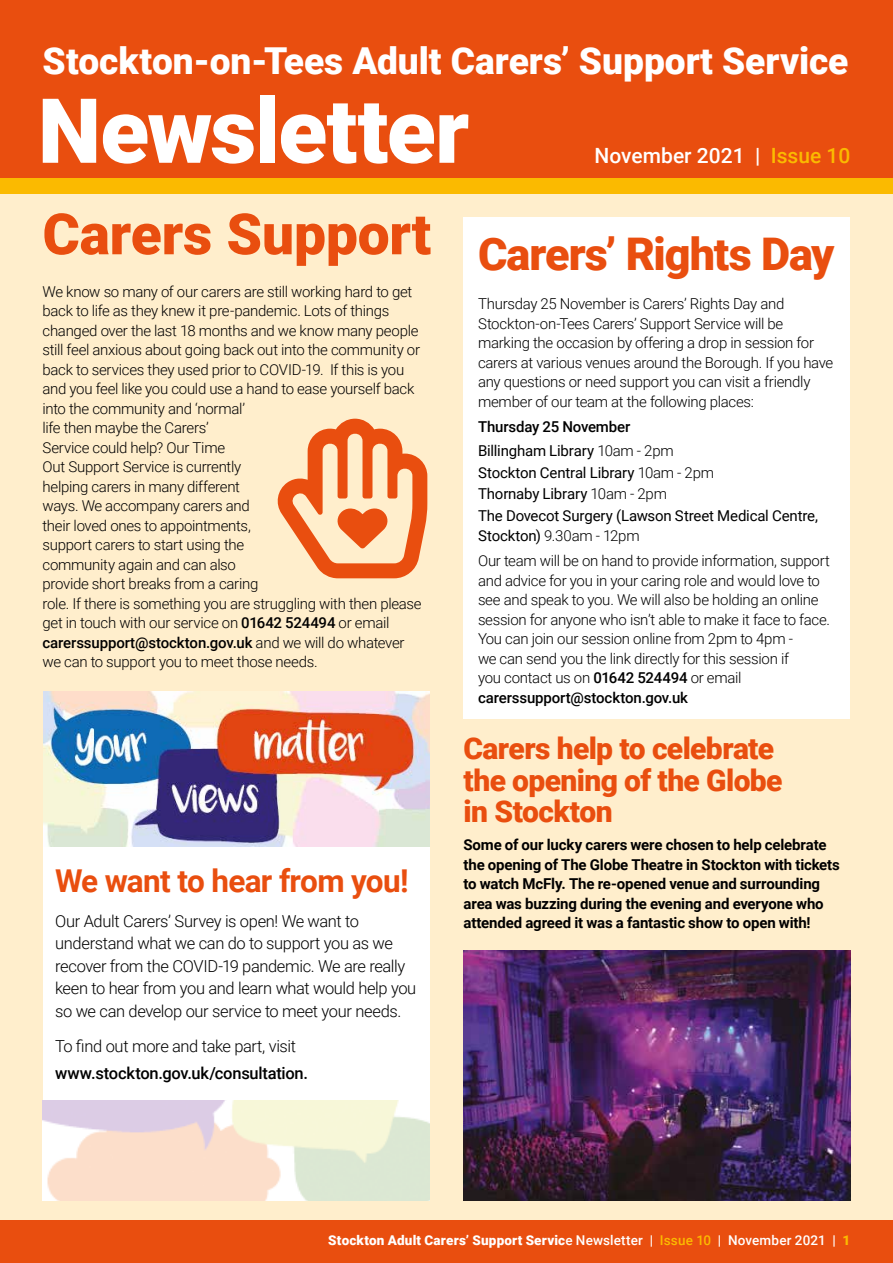
<style>
.page{position:relative;width:893px;height:1263px;background:#fff}
.page>*{position:absolute;margin:0;border:0;box-sizing:border-box;transform-origin:0 0}
.t1{font:900 90px "Roboto";letter-spacing:-.015em;color:#fff}
.t2{font:900 57px "Roboto";letter-spacing:-.005em;color:#e94e0f}
.t3{font:900 45px "Roboto";letter-spacing:-.025em;color:#e94e0f}
.t4{font:900 37.2px "Roboto";color:#fff}
.t5{font:700 31.5px "Roboto";letter-spacing:-.02em;color:#e94e0f}
.t6{font:900 30px/31.5px "Roboto";letter-spacing:-.02em;color:#e94e0f}
.t7{font:500 21px "Roboto";color:#fff}
.t8{font:300 16.5px/22.5px "Roboto";letter-spacing:-.025em;color:#000}
.t9{font:500 16.5px "Roboto";letter-spacing:-.015em;color:#000}
.t10{font:300 15px/19.5px "Roboto";letter-spacing:-.02em;color:#000}
.t11{font:700 15px/19.5px "Roboto";letter-spacing:-.01em;color:#000}
.t12{font:15px/21.6px "Roboto";letter-spacing:-.01em;color:#000}
.t13{font:500 15px/23.7px "Roboto";letter-spacing:-.01em;color:#000}
.t14{font:900 13.5px "Roboto";letter-spacing:.015em;color:#fff}
.s1{color:#fbba00}
.s2{font-weight:500}
.s3{font-weight:400}
.s4{font-weight:300}
.s5{font-weight:500;color:#fbba00}
</style>
<div class="page">
<div style="left:0;top:166px;width:893px;height:1097px;background:#fec"></div>
<div style="left:463px;top:217px;width:387px;height:502px;background:#fff"></div>
<div style="left:0;top:16px;width:893px;height:178px;background:#fbba00"></div>
<div style="left:0;top:0;width:893px;height:178px;background:#e94e0f"></div>
<div style="left:0;top:1220px;width:893px;height:43px;background:#e94e0f"></div>
<svg style="left:277px;top:419px;width:150px;height:159px"></svg>
<img style="left:463px;top:950px;width:387px;height:250px">
<div style="left:43px;top:840px;width:386px;height:279px;background:#fff"></div>
<img style="left:43px;top:691px;width:386px;height:155px">
<img style="left:43px;top:1101px;width:386px;height:99px">
<h3 class="t4" style="left:43px;top:35px;width:807px">Stockton-on-Tees Adult Carers’ Support Service</h3>
<h1 class="t1" style="left:38px;top:68px;width:433px">Newsletter</h1>
<h3 class="t7" style="left:594px;top:140px;width:257px">November 2021 | <span class="s1">Issue 10</span></h3>
<h2 class="t2" style="left:43px;top:194px;width:390px">Carers Support</h2>
<p class="t10" style="left:43px;top:281px;width:381px">We know so many of our carers are still working hard to get back to life as they knew it pre-pandemic. Lots of things changed over the last 18 months and we know many people still feel anxious about going back out into the community or back to services they used prior to COVID-19. If this is you and you feel like you could use a hand to ease yourself back into the community and ‘normal’<br>life then maybe the Carers’<br>Service could help? Our Time<br>Out Support Service is currently<br>helping carers in many different<br>ways. We accompany carers and<br>their loved ones to appointments,<br>support carers to start using the<br>community again and can also<br>provide short breaks from a caring<br>role. If there is something you are struggling with then please get in touch with our service on <span class="s2">01642 524494</span> or email <span class="s2">carerssupport@stockton.gov.uk</span> and we will do whatever we can to support you to meet those needs.</p>
<h3 class="t3" style="left:478px;top:223px;width:358px">Carers’ Rights Day</h3>
<p class="t10" style="left:478px;top:293px;width:357px">Thursday 25 November is Carers’ Rights Day and Stockton-on-Tees Carers’ Support Service will be marking the occasion by offering a drop in session for carers at various venues around the Borough. If you have any questions or need support you can visit a friendly member of our team at the following places:</p>
<p class="t13" style="left:478px;top:415px;width:197px">Thursday 25 November<br><span class="s3">Billingham Library</span> <span class="s4">10am - 2pm</span></p>
<p class="t12" style="left:478px;top:461px;width:341px">Stockton Central Library <span class="s4">10am - 2pm<br></span>Thornaby Library <span class="s4">10am - 2pm<br></span>The Dovecot Surgery (Lawson Street Medical Centre,</p>
<p class="t10" style="left:478px;top:522px;width:353px;line-height:25.8px"><span class="s3">Stockton)</span> 9.30am - 12pm<br>Our team will be on hand to provide information, support</p>
<p class="t10" style="left:478px;top:570px;width:354px">and advice for you in your caring role and would love to see and speak to you. We will also be holding an online session for anyone who isn’t able to make it face to face.<br>You can join our session online from 2pm to 4pm -<br>we can send you the link directly for this session if<br>you contact us on <span class="s2">01642 524494</span> or email <span class="s2">carerssupport@stockton.gov.uk</span></p>
<h3 class="t5" style="left:55px;top:858px;width:355px">We want to hear from you!</h3>
<p class="t8" style="left:55px;top:909px;width:363px">Our Adult Carers’ Survey is open! We want to understand what we can do to support you as we recover from the COVID-19 pandemic. We are really keen to hear from you and learn what would help you so we can develop our service to meet your needs.</p>
<p class="t8" style="left:55px;top:1034px;width:242px">To find out more and take part, visit</p>
<p class="t9" style="left:55px;top:1062px;width:254px">www.stockton.gov.uk/consultation.</p>
<h3 class="t6" style="left:463px;top:732px;width:320px">Carers help to celebrate the opening of the Globe in Stockton</h3>
<p class="t11" style="left:463px;top:835px;width:378px">Some of our lucky carers were chosen to help celebrate the opening of The Globe Theatre in Stockton with tickets to watch McFly. The re-opened venue and surrounding area was buzzing during the evening and everyone who attended agreed it was a fantastic show to open with!</p>
<p class="t14" style="left:328px;top:1230px;width:524px">Stockton Adult Carers’ Support Servic<span class="s2">e Newsletter |</span> <span class="s5">Issue 10</span> <span class="s2">| November 2021 |</span> <span class="s1">1</span></p>
</div>
